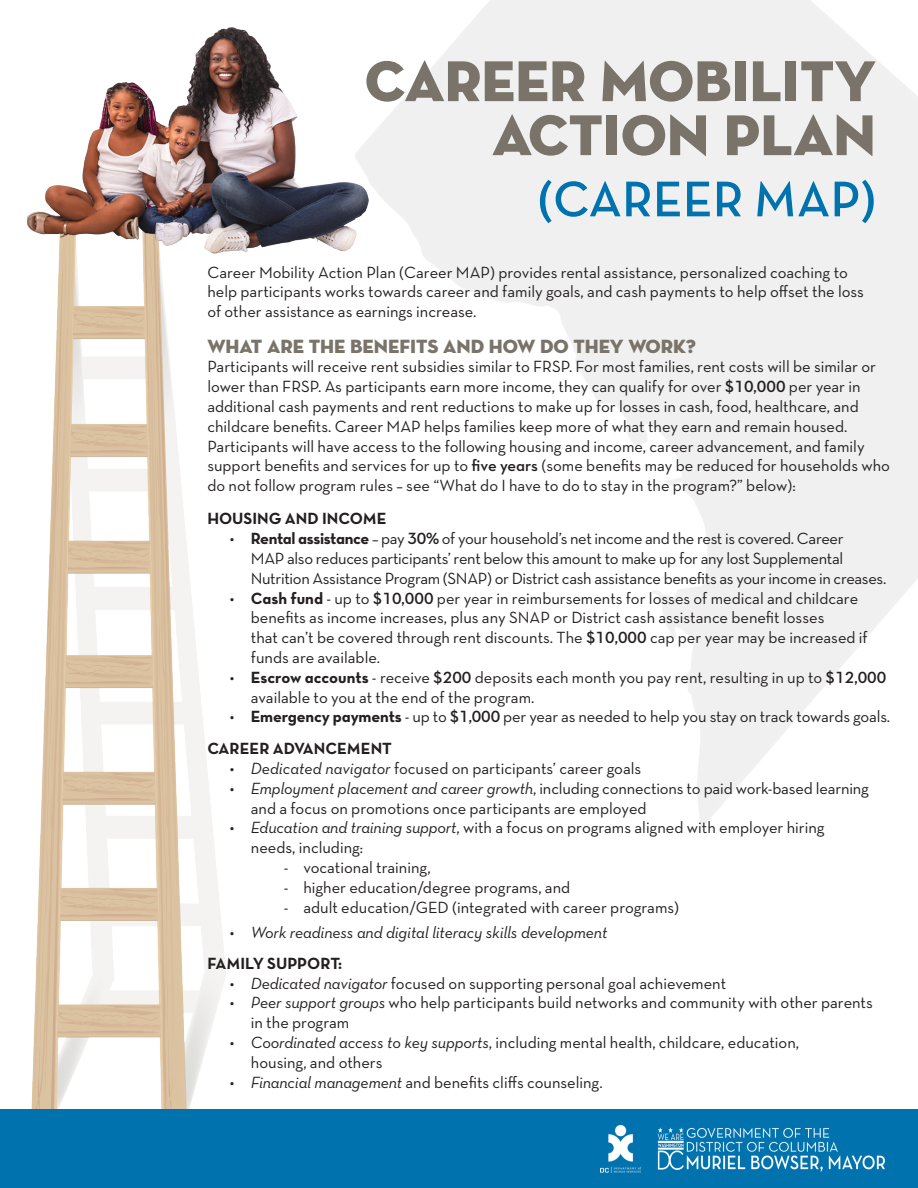
<style>
.page{position:relative;width:918px;height:1188px;background:#fff}
.page>*{position:absolute;margin:0;border:0;box-sizing:border-box;transform-origin:0 0}
.t1{font:58.5px "Neutra Disp Titling";color:#79736a}
.t2{font:51px "Neutra Text TF Demi Alt";color:#0072ae}
.t3{font:19.5px "Neutra Disp Titling";color:#79736a}
.t4{font:16.5px/19.8px "Neutra Text TF";color:#231f20}
.t5{font:16.5px/19.8px "Neutra Text TF";letter-spacing:-.02em;color:#231f20}
.t6{font:italic 16.5px "Neutra Text";letter-spacing:-.01em;color:#231f20}
.t7{font:16.5px "Neutra Text TF Bold Alt";color:#231f20}
.s1{font-family:"Neutra Text TF Demi Alt"}
.s2{font-family:"Neutra Text TF Bold Alt"}
.s3{font-family:"Neutra Text";font-style:italic}
.s4{font-family:"Neutra Text TF";font-style:normal}
</style>
<div class="page">
<img style="left:27px;top:27px;width:327px;height:1082px">
<div style="left:0;top:1109px;width:918px;height:79px;background:#0072ae"></div>
<img style="left:354px;top:0;width:564px;height:828px">
<img style="left:600px;top:1125px;width:284px;height:47px">
<p class="t1" style="left:365px;top:45px;width:513px">CAREER MOBILITY</p>
<p class="t1" style="left:492px;top:99px;width:385px">ACTION PLAN</p>
<p class="t2" style="left:538px;top:168px;width:340px">(CAREER MAP)</p>
<p class="t4" style="left:207px;top:262px;width:658px">Career Mobility Action Plan (Career MAP) provides rental assistance, personalized coaching to help participants works towards career and family goals, and cash payments to help offset the loss</p>
<p class="t4" style="left:207px;top:301px;width:271px">of other assistance as earnings increase.</p>
<p class="t3" style="left:207px;top:334px;width:490px">WHAT ARE THE BENEFITS AND HOW DO THEY WORK?</p>
<p class="t4" style="left:207px;top:357px;width:684px">Participants will receive rent subsidies similar to FRSP. For most families, rent costs will be similar or lower than FRSP. As participants earn more income, they can qualify for over <span class="s1">$10,000</span> per year in additional cash payments and rent reductions to make up for losses in cash, food, healthcare, and childcare benefits. Career MAP helps families keep more of what they earn and remain housed.<br>Participants will have access to the following housing and income, career advancement, and family support benefits and services for up to <span class="s1">five years</span> (some benefits may be reduced for households who do not follow program rules – see “What do I have to do to stay in the program?” below):</p>
<p class="t7" style="left:207px;top:509px;width:181px">HOUSING AND INCOME</p>
<p class="t5" style="left:251px;top:528px;width:637px;text-indent:-21px">• <span class="s2">Rental assistance</span> – pay <span class="s1">30%</span> of your household’s net income and the rest is covered. Career<br>MAP also reduces participants’ rent below this amount to make up for any lost Supplemental<br>Nutrition Assistance Program (SNAP) or District cash assistance benefits as your income in creases.</p>
<p class="t4" style="left:251px;top:588px;width:619px;text-indent:-21px">• <span class="s2">Cash fund</span> - up to <span class="s1">$10,000</span> per year in reimbursements for losses of medical and childcare benefits as income increases, plus any SNAP or District cash assistance benefit losses<br>that can’t be covered through rent discounts. The <span class="s1">$10,000</span> cap per year may be increased if funds are available.</p>
<p class="t4" style="left:251px;top:667px;width:637px;text-indent:-21px">• <span class="s2">Escrow accounts</span> - receive <span class="s1">$200</span> deposits each month you pay rent, resulting in up to <span class="s1">$12,000 </span>available to you at the end of the program.</p>
<p class="t4" style="left:230px;top:707px;width:662px">• <span class="s2">Emergency payments</span> - up to <span class="s1">$1,000</span> per year as needed to help you stay on track towards goals.</p>
<p class="t7" style="left:207px;top:738px;width:186px">CAREER ADVANCEMENT</p>
<p class="t4" style="left:230px;top:758px;width:413px">• <span class="s3">Dedicated navigator</span> focused on participants’ career goals</p>
<p class="t4" style="left:251px;top:778px;width:620px;text-indent:-21px">• <span class="s3">Employment placement and career growth</span>, including connections to paid work-based learning and a focus on promotions once participants are employed</p>
<p class="t4" style="left:251px;top:818px;width:575px;text-indent:-21px">• <span class="s3">Education and training support</span>, with a focus on programs aligned with employer hiring needs, including:</p>
<p class="t4" style="left:284px;top:857px;width:148px">- vocational training,</p>
<p class="t4" style="left:284px;top:877px;width:288px">- higher education/degree programs, and</p>
<p class="t4" style="left:284px;top:897px;width:397px">- adult education/GED (integrated with career programs)</p>
<p class="t6" style="left:230px;top:923px;width:379px"><span class="s4">•</span> Work readiness and digital literacy skills development</p>
<p class="t7" style="left:207px;top:953px;width:136px">FAMILY SUPPORT:</p>
<p class="t4" style="left:230px;top:973px;width:498px">• <span class="s3">Dedicated navigator</span> focused on supporting personal goal achievement</p>
<p class="t4" style="left:230px;top:993px;width:645px">• <span class="s3">Peer support groups</span> who help participants build networks and community with other parents</p>
<p class="t4" style="left:251px;top:1012px;width:100px">in the program</p>
<p class="t4" style="left:230px;top:1032px;width:571px">• <span class="s3">Coordinated access to key supports</span>, including mental health, childcare, education,</p>
<p class="t4" style="left:251px;top:1052px;width:133px">housing, and others</p>
<p class="t4" style="left:230px;top:1072px;width:374px">• <span class="s3">Financial management</span> and benefits cliffs counseling.</p>
</div>
